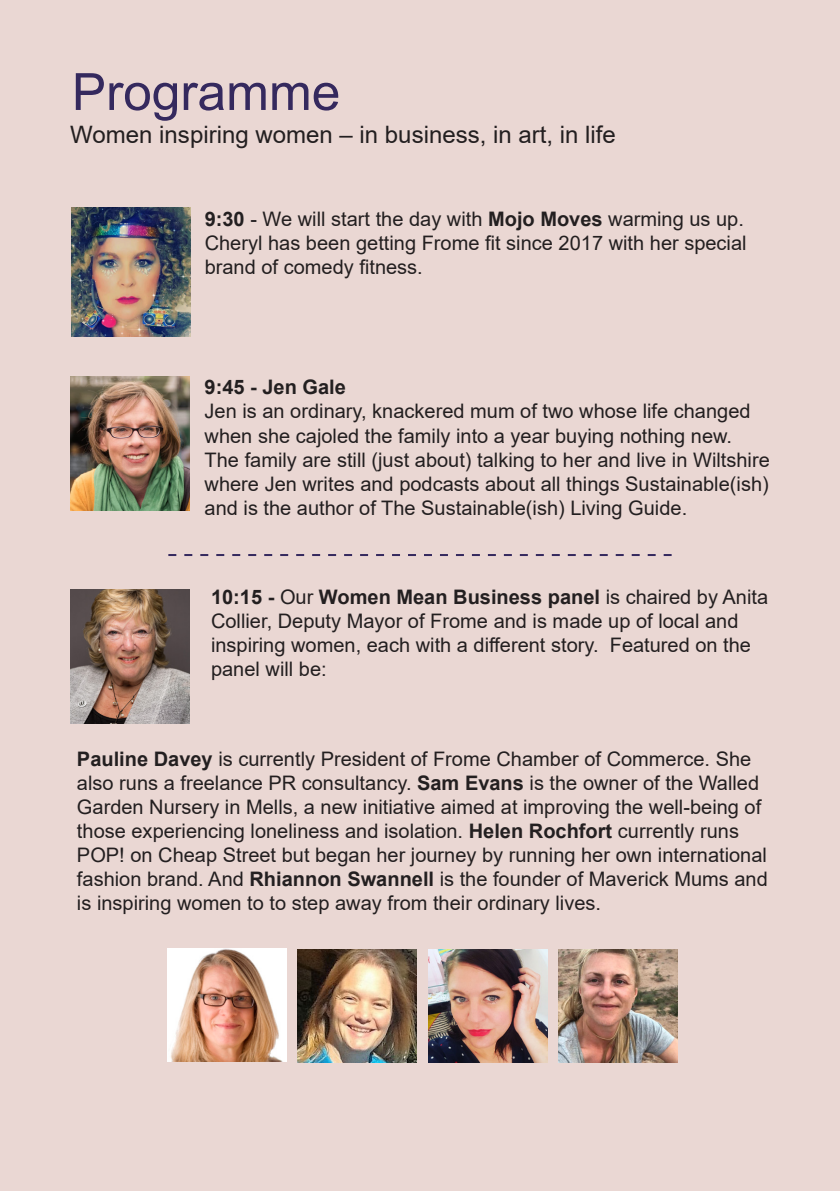
<style>
.page{position:relative;width:840px;height:1191px;background:#fff}
.page>*{position:absolute;margin:0;border:0;box-sizing:border-box;transform-origin:0 0}
.t1{font:51.4px "Arial";color:#35295e}
.t2{font:24px "Arial";color:#231f20}
.t3{font:20px/24px "Arial";color:#231f20}
.s1{font-weight:700}
</style>
<div class="page">
<div style="left:0;top:0;width:839px;height:1191px;background:#ead7d3"></div>
<img style="left:70px;top:376px;width:119px;height:134px">
<img style="left:72px;top:208px;width:119px;height:128px">
<img style="left:428px;top:949px;width:119px;height:113px">
<img style="left:297px;top:949px;width:119px;height:113px">
<img style="left:167px;top:948px;width:119px;height:113px">
<img style="left:558px;top:949px;width:119px;height:113px">
<img style="left:70px;top:589px;width:119px;height:134px">
<svg style="left:168px;top:554px;width:503px;height:2px"></svg>
<p class="t1" style="left:72px;top:56px;width:270px">Programme</p>
<p class="t2" style="left:70px;top:118px;width:547px">Women inspiring women – in business, in art, in life</p>
<p class="t3" style="left:204px;top:207px;width:543px"><span class="s1">9:30</span> - We will start the day with <span class="s1">Mojo Moves</span> warming us up.<br>Cheryl has been getting Frome fit since 2017 with her special brand of comedy fitness.</p>
<p class="t3" style="left:204px;top:375px;width:566px"><span class="s1">9:45 - Jen Gale<br></span>Jen is an ordinary, knackered mum of two whose life changed when she cajoled the family into a year buying nothing new.<br>The family are still (just about) talking to her and live in Wiltshire where Jen writes and podcasts about all things Sustainable(ish) and is the author of The Sustainable(ish) Living Guide.</p>
<p class="t3" style="left:211px;top:584px;width:558px"><span class="s1">10:15 -</span> Our <span class="s1">Women Mean Business panel</span> is chaired by Anita Collier, Deputy Mayor of Frome and is made up of local and inspiring women, each with a different story. Featured on the panel will be:</p>
<p class="t3" style="left:77px;top:747px;width:692px"><span class="s1">Pauline Davey</span> is currently President of Frome Chamber of Commerce. She also runs a freelance PR consultancy. <span class="s1">Sam Evans</span> is the owner of the Walled Garden Nursery in Mells, a new initiative aimed at improving the well-being of those experiencing loneliness and isolation. <span class="s1">Helen Rochfort</span> currently runs POP! on Cheap Street but began her journey by running her own international fashion brand. And <span class="s1">Rhiannon Swannell</span> is the founder of Maverick Mums and is inspiring women to to step away from their ordinary lives.</p>
</div>
